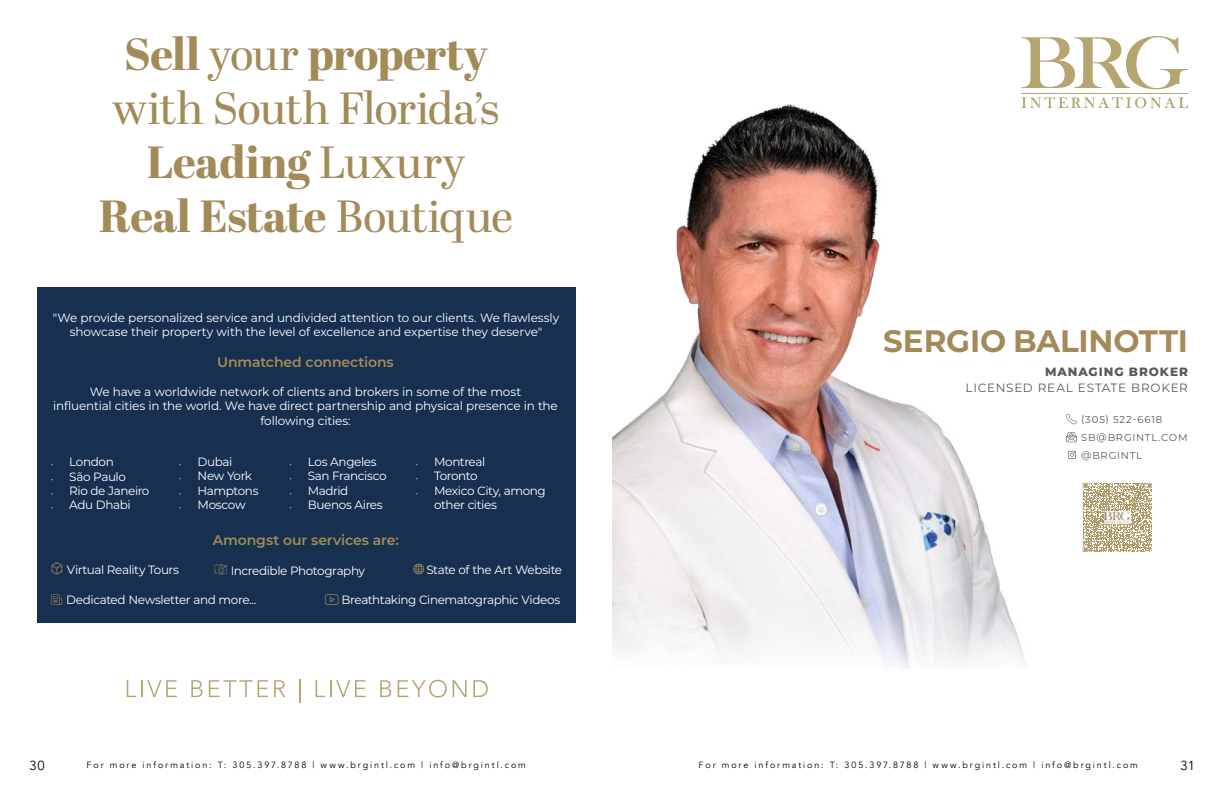
<style>
.page{position:relative;width:1224px;height:792px;background:#fff}
.page>*{position:absolute;margin:0;border:0;box-sizing:border-box;transform-origin:0 0}
.t1{font:45px/54px "Abril Display";letter-spacing:-.03em;color:#a28b59;text-align:center}
.t2{font:700 31px "Montserrat";letter-spacing:-.005em;color:#a28b59}
.t3{font:600 14px "Montserrat";letter-spacing:-.01em;color:#a28b59}
.t4{font:13.1px "Avenir";color:#000}
.t5{font:12px/14.4px "Montserrat";letter-spacing:-.025em;color:#fff;text-align:center}
.t6{font:12px "Montserrat";letter-spacing:.065em;color:#58595b}
.t7{font:800 12px "Montserrat";letter-spacing:.08em;color:#58595b}
.t8{font:12px "Montserrat";letter-spacing:-.05em;color:#fff}
.t9{font:10px/18px "Montserrat";letter-spacing:.08em;color:#58595b}
.t10{font:9px "Avenir";letter-spacing:.21em;color:#000}
.s1{font-weight:800}
.s2{font-family:"Proxima Nova";font-size:5px}
</style>
<div class="page">
<div style="left:37px;top:288px;width:539px;height:335px;background:#173050"></div>
<svg style="left:51px;top:562px;width:11px;height:13px"></svg>
<svg style="left:413px;top:564px;width:11px;height:10px"></svg>
<svg style="left:215px;top:564px;width:12px;height:11px"></svg>
<svg style="left:325px;top:594px;width:13px;height:11px"></svg>
<svg style="left:51px;top:594px;width:11px;height:11px"></svg>
<svg style="left:127px;top:680px;width:50px;height:17px"></svg>
<svg style="left:191px;top:680px;width:11px;height:17px"></svg>
<svg style="left:209px;top:680px;width:59px;height:17px"></svg>
<svg style="left:274px;top:680px;width:11px;height:17px"></svg>
<svg style="left:299px;top:679px;width:1px;height:24px"></svg>
<svg style="left:316px;top:680px;width:50px;height:17px"></svg>
<svg style="left:380px;top:680px;width:11px;height:17px"></svg>
<svg style="left:398px;top:680px;width:49px;height:18px"></svg>
<svg style="left:453px;top:680px;width:14px;height:17px"></svg>
<svg style="left:473px;top:680px;width:15px;height:17px"></svg>
<img style="left:612px;top:104px;width:413px;height:564px">
<svg style="left:1068px;top:451px;width:8px;height:8px"></svg>
<svg style="left:1066px;top:432px;width:11px;height:10px"></svg>
<svg style="left:1066px;top:414px;width:11px;height:11px"></svg>
<svg style="left:1082px;top:482px;width:70px;height:70px"></svg>
<svg style="left:1083px;top:483px;width:69px;height:69px"></svg>
<img style="left:1103px;top:511px;width:28px;height:13px">
<svg style="left:1021px;top:36px;width:167px;height:53px"></svg>
<svg style="left:1021px;top:97px;width:167px;height:11px"></svg>
<hr style="left:1021px;top:93px;width:167px;height:1px;background:#b5a571">
<h1 class="t1" style="left:99px;top:30px;width:415px"><span class="s1">Sell</span> your <span class="s1">property </span>with South Florida’s<br><span class="s1">Leading</span> Luxury<br><span class="s1">Real Estate</span> Boutique</h1>
<p class="t5" style="left:53px;top:310px;width:508px">"We provide personalized service and undivided attention to our clients. We flawlessly showcase their property with the level of excellence and expertise they deserve"</p>
<p class="t3" style="left:217px;top:352px;width:178px">Unmatched connections</p>
<p class="t5" style="left:53px;top:384px;width:506px">We have a worldwide network of clients and brokers in some of the most<br>influential cities in the world. We have direct partnership and physical presence in the following cities:</p>
<p class="t5" style="left:51px;top:454px;width:64px"><span class="s2">•</span> London</p>
<p class="t5" style="left:51px;top:469px;width:76px"><span class="s2">•</span> São Paulo</p>
<p class="t5" style="left:51px;top:483px;width:100px"><span class="s2">•</span> Rio de Janeiro</p>
<p class="t5" style="left:51px;top:497px;width:81px"><span class="s2">•</span> Adu Dhabi</p>
<p class="t5" style="left:180px;top:454px;width:54px"><span class="s2">•</span> Dubai</p>
<p class="t5" style="left:180px;top:469px;width:74px"><span class="s2">•</span> New York</p>
<p class="t5" style="left:180px;top:483px;width:81px"><span class="s2">•</span> Hamptons</p>
<p class="t5" style="left:180px;top:497px;width:68px"><span class="s2">•</span> Moscow</p>
<p class="t5" style="left:290px;top:454px;width:89px"><span class="s2">•</span> Los Angeles</p>
<p class="t5" style="left:290px;top:469px;width:98px"><span class="s2">•</span> San Francisco</p>
<p class="t5" style="left:290px;top:483px;width:60px"><span class="s2">•</span> Madrid</p>
<p class="t5" style="left:290px;top:497px;width:94px"><span class="s2">•</span> Buenos Aires</p>
<p class="t3" style="left:213px;top:530px;width:188px">Amongst our services are:</p>
<p class="t5" style="left:416px;top:454px;width:71px"><span class="s2">•</span> Montreal</p>
<p class="t8" style="left:416px;top:468px;width:63px"><span class="s2">•</span> Toronto</p>
<p class="t5" style="left:434px;top:483px;width:113px;text-align:left;text-indent:-18px"><span class="s2">•</span> Mexico City, among other cities</p>
<p class="t5" style="left:231px;top:563px;width:136px">Incredible Photography</p>
<p class="t5" style="left:426px;top:562px;width:137px">State of the Art Website</p>
<p class="t5" style="left:66px;top:592px;width:192px">Dedicated Newsletter and more...</p>
<p class="t5" style="left:342px;top:592px;width:220px">Breathtaking Cinematographic Videos</p>
<p class="t5" style="left:67px;top:562px;width:114px">Virtual Reality Tours</p>
<h2 class="t2" style="left:883px;top:319px;width:306px">SERGIO BALINOTTI</h2>
<p class="t7" style="left:1045px;top:363px;width:144px">MANAGING BROKER</p>
<p class="t6" style="left:966px;top:379px;width:224px">LICENSED REAL ESTATE BROKER</p>
<p class="t9" style="left:1081px;top:410px;width:108px">(305) 522-6618<br>SB@BRGINTL.COM @BRGINTL</p>
<p class="t4" style="left:30px;top:758px;width:17px">30</p>
<p class="t10" style="left:87px;top:760px;width:441px">For more information: T: 305.397.8788 | www.brgintl.com | info@brgintl.com</p>
<p class="t10" style="left:699px;top:760px;width:441px">For more information: T: 305.397.8788 | www.brgintl.com | info@brgintl.com</p>
<p class="t4" style="left:1181px;top:758px;width:16px">31</p>
</div>
